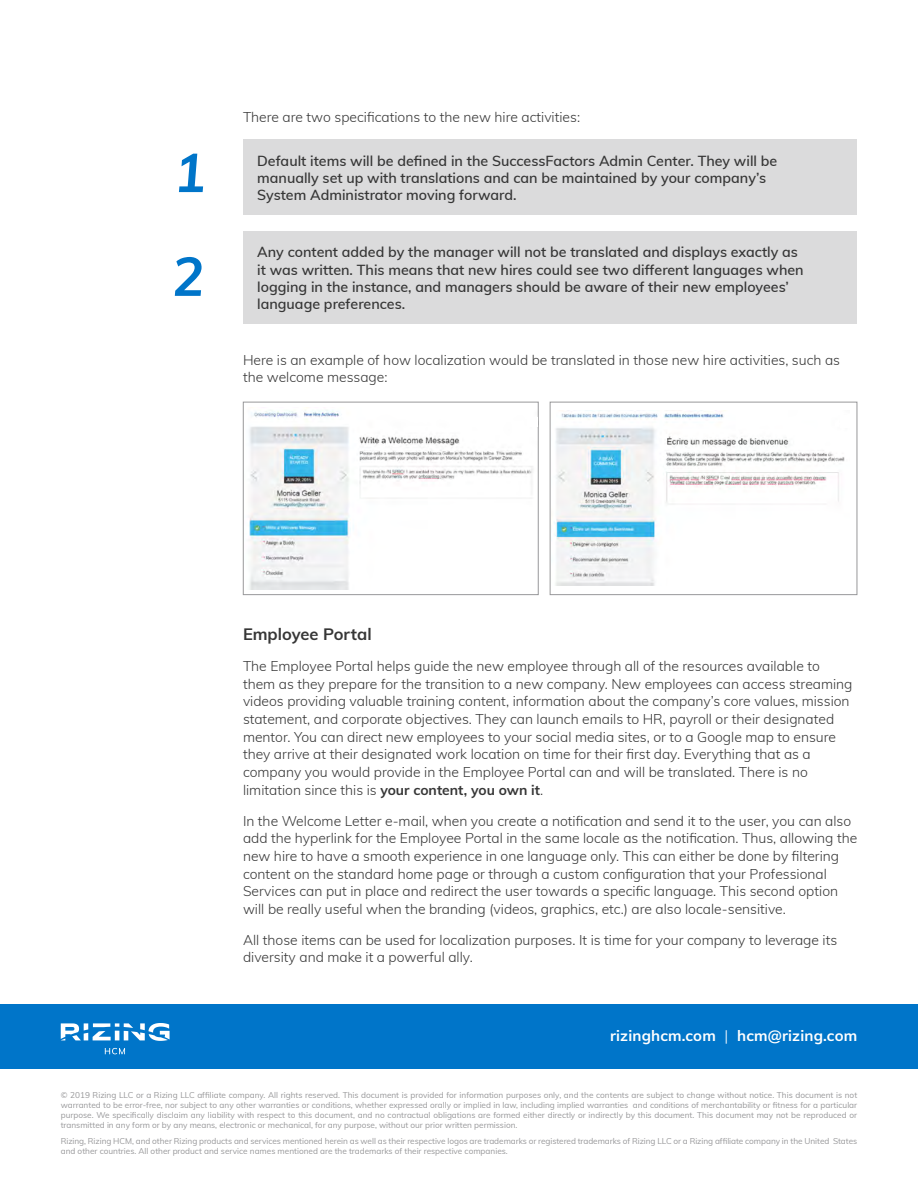
<style>
.page{position:relative;width:918px;height:1188px;background:#fff}
.page>*{position:absolute;margin:0;border:0;box-sizing:border-box;transform-origin:0 0}
.t1{font:italic 700 54px/103.8px "Muli";color:#0075c9}
.t2{font:700 16.5px "Muli";color:#363636}
.t3{font:700 15px "Muli";letter-spacing:.01em;color:#fff}
.t4{font:600 14.25px/17.1px "Muli";color:#363636}
.t5{font:300 13.8px/17.5px "Muli";color:#363636}
.t6{font:8.25px/9.9px "Muli";letter-spacing:-.005em;color:#98989a;text-align:justify}
.s1{font-weight:700}
.s2{font-weight:300}
</style>
<div class="page">
<div style="left:0;top:1004px;width:918px;height:64px;background:#0075c9"></div>
<svg style="left:61px;top:1023px;width:109px;height:18px"></svg>
<svg style="left:105px;top:1048px;width:20px;height:6px"></svg>
<div style="left:244px;top:139px;width:613px;height:76px;background:#dbdbdc"></div>
<div style="left:244px;top:231px;width:613px;height:93px;background:#dbdbdc"></div>
<img style="left:554px;top:413px;width:291px;height:173px">
<div style="left:550px;top:402px;width:307px;height:193px;border:1px solid #98989a"></div>
<div style="left:840px;top:415px;width:15px;height:12px;background:#fff"></div>
<img style="left:249px;top:407px;width:284px;height:183px">
<div style="left:243px;top:402px;width:296px;height:193px;border:1px solid #98989a"></div>
<div style="left:530px;top:418px;width:8px;height:9px;background:#fff"></div>
<h1 class="t1" style="left:172px;top:118px;width:36px">1<br>2</h1>
<p class="t5" style="left:243px;top:108px;width:339px">There are two specifications to the new hire activities:</p>
<p class="t4" style="left:257px;top:151px;width:522px">Default items will be defined in the SuccessFactors Admin Center. They will be manually set up with translations and can be maintained by your company’s<br>System Administrator moving forward.</p>
<p class="t4" style="left:257px;top:243px;width:548px">Any content added by the manager will not be translated and displays exactly as it was written. This means that new hires could see two different languages when logging in the instance, and managers should be aware of their new employees’ language preferences.</p>
<p class="t5" style="left:243px;top:350px;width:599px">Here is an example of how localization would be translated in those new hire activities, such as the welcome message:</p>
<p class="t2" style="left:243px;top:622px;width:130px">Employee Portal</p>
<p class="t5" style="left:243px;top:657px;width:611px">The Employee Portal helps guide the new employee through all of the resources available to them as they prepare for the transition to a new company. New employees can access streaming videos providing valuable training content, information about the company’s core values, mission statement, and corporate objectives. They can launch emails to HR, payroll or their designated mentor. You can direct new employees to your social media sites, or to a Google map to ensure they arrive at their designated work location on time for their first day. Everything that as a company you would provide in the Employee Portal can and will be translated. There is no limitation since this is <span class="s1">your content, you own it</span>.</p>
<p class="t5" style="left:243px;top:811px;width:616px">In the Welcome Letter e-mail, when you create a notification and send it to the user, you can also add the hyperlink for the Employee Portal in the same locale as the notification. Thus, allowing the new hire to have a smooth experience in one language only. This can either be done by filtering content on the standard home page or through a custom configuration that your Professional Services can put in place and redirect the user towards a specific language. This second option will be really useful when the branding (videos, graphics, etc.) are also locale-sensitive.</p>
<p class="t5" style="left:243px;top:930px;width:596px">All those items can be used for localization purposes. It is time for your company to leverage its diversity and make it a powerful ally.</p>
<p class="t3" style="left:610px;top:1025px;width:249px">rizinghcm.com <span class="s2">|</span> hcm@rizing.com</p>
<p class="t6" style="left:61px;top:1090px;width:798px">© 2019 Rizing LLC or a Rizing LLC affiliate company. All rights reserved. This document is provided for information purposes only, and the contents are subject to change without notice. This document is not warranted to be error-free, nor subject to any other warranties or conditions, whether expressed orally or implied in law, including implied warranties and conditions of merchantability or fitness for a particular purpose. We specifically disclaim any liability with respect to this document, and no contractual obligations are formed either directly or indirectly by this document. This document may not be reproduced or transmitted in any form or by any means, electronic or mechanical, for any purpose, without our prior written permission.</p>
<p class="t6" style="left:61px;top:1136px;width:798px">Rizing, Rizing HCM, and other Rizing products and services mentioned herein as well as their respective logos are trademarks or registered trademarks of Rizing LLC or a Rizing affiliate company in the United States and other countries. All other product and service names mentioned are the trademarks of their respective companies.</p>
</div>
